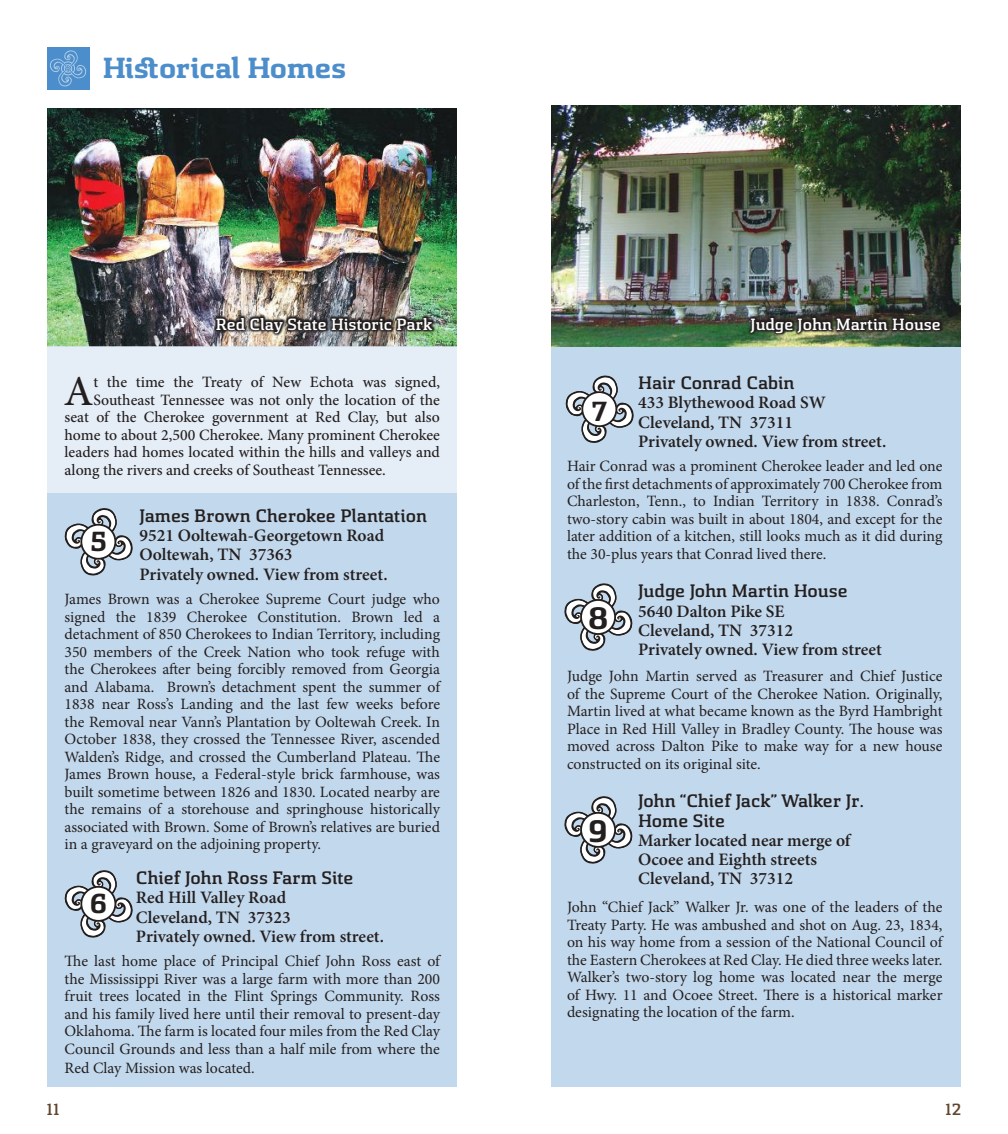
<style>
.page{position:relative;width:1008px;height:1134px;background:#fff}
.page>*{position:absolute;margin:0;border:0;box-sizing:border-box;transform-origin:0 0}
.t1{font:500 42.7px "Minion Pro";color:#241f1f}
.t2{font:700 30.28px "Chatype";color:#241f1f}
.t3{font:700 28.18px "Chatype";letter-spacing:-.005em;color:#4c8ecb}
.t4{font:700 26.78px "Chatype";color:#241f1f}
.t5{font:600 17.5px/19.2px "Minion Pro";color:#241f1f}
.t6{font:500 17.5px/19.2px "Chatype";letter-spacing:-.005em;color:#241f1f}
.t7{font:15.75px/17.5px "Minion Pro";color:#241f1f;text-align:justify}
.t8{font:500 15.75px "Minion Pro";letter-spacing:-.005em;color:#241f1f}
.t9{font:500 15.75px "Chatype";letter-spacing:-.005em;color:#fff}
.t10{font:500 15.75px "Chatype";color:#61462d}
</style>
<div class="page">
<img style="left:47px;top:108px;width:410px;height:238px">
<div style="left:47px;top:346px;width:410px;height:741px;background:#c2d8ed"></div>
<div style="left:36px;top:346px;width:432px;height:147px;background:#e5eef7"></div>
<div style="left:551px;top:346px;width:410px;height:741px;background:#c2d8ed"></div>
<div style="left:47px;top:47px;width:42px;height:42px;background:#4c8ecb"></div>
<img style="left:551px;top:106px;width:410px;height:240px">
<svg style="left:50px;top:50px;width:37px;height:37px"></svg>
<svg style="left:64px;top:508px;width:69px;height:68px"></svg>
<div style="left:81px;top:525px;width:34px;height:34px;background:#fff;border-radius:50%"></div>
<div style="left:80px;top:524px;width:36px;height:36px;border:2px solid #241f1f;border-radius:50%"></div>
<svg style="left:64px;top:870px;width:69px;height:68px"></svg>
<div style="left:81px;top:887px;width:34px;height:34px;background:#fff;border-radius:50%"></div>
<div style="left:80px;top:886px;width:36px;height:36px;border:2px solid #241f1f;border-radius:50%"></div>
<svg style="left:565px;top:375px;width:69px;height:68px"></svg>
<div style="left:582px;top:392px;width:34px;height:34px;background:#fff;border-radius:50%"></div>
<div style="left:581px;top:391px;width:36px;height:36px;border:2px solid #241f1f;border-radius:50%"></div>
<svg style="left:564px;top:583px;width:69px;height:68px"></svg>
<div style="left:581px;top:600px;width:34px;height:34px;background:#fff;border-radius:50%"></div>
<div style="left:580px;top:599px;width:36px;height:36px;border:2px solid #241f1f;border-radius:50%"></div>
<svg style="left:564px;top:796px;width:69px;height:68px"></svg>
<div style="left:581px;top:813px;width:34px;height:34px;background:#fff;border-radius:50%"></div>
<div style="left:580px;top:812px;width:36px;height:36px;border:2px solid #241f1f;border-radius:50%"></div>
<img style="left:213px;top:315px;width:223px;height:21px">
<svg style="left:747px;top:315px;width:197px;height:21px"></svg>
<h3 class="t3" style="left:103px;top:51px;width:245px">Historical Homes</h3>
<p class="t9" style="left:216px;top:315px;width:218px">Red Clay State Historic Park</p>
<p class="t9" style="left:751px;top:315px;width:192px">Judge John Martin House</p>
<h1 class="t1" style="left:64px;top:362px;width:31px">A</h1>
<p class="t8" style="left:93px;top:371px;width:348px">t the time the Treaty of New Echota was signed,</p>
<p class="t8" style="left:93px;top:389px;width:348px">Southeast Tennessee was not only the location of the</p>
<p class="t8" style="left:65px;top:406px;width:377px">seat of the Cherokee government at Red Clay, but also</p>
<p class="t8" style="left:65px;top:424px;width:377px">home to about 2,500 Cherokee. Many prominent Cherokee</p>
<p class="t8" style="left:65px;top:441px;width:377px">leaders had homes located within the hills and valleys and</p>
<p class="t8" style="left:65px;top:459px;width:323px">along the rivers and creeks of Southeast Tennessee.</p>
<p class="t6" style="left:140px;top:506px;width:289px">James Brown Cherokee Plantation</p>
<p class="t5" style="left:140px;top:526px;width:250px">9521 Ooltewah-Georgetown Road<br>Ooltewah, TN 37363<br>Privately owned. View from street.</p>
<p class="t7" style="left:65px;top:590px;width:377px">James Brown was a Cherokee Supreme Court judge who signed the 1839 Cherokee Constitution. Brown led a detachment of 850 Cherokees to Indian Territory, including 350 members of the Creek Nation who took refuge with the Cherokees after being forcibly removed from Georgia and Alabama. Brown’s detachment spent the summer of 1838 near Ross’s Landing and the last few weeks before the Removal near Vann’s Plantation by Ooltewah Creek. In October 1838, they crossed the Tennessee River, ascended Walden’s Ridge, and crossed the Cumberland Plateau. The James Brown house, a Federal-style brick farmhouse, was built sometime between 1826 and 1830. Located nearby are the remains of a storehouse and springhouse historically associated with Brown. Some of Brown’s relatives are buried in a graveyard on the adjoining property.</p>
<p class="t6" style="left:136px;top:869px;width:219px">Chief John Ross Farm Site</p>
<p class="t5" style="left:136px;top:888px;width:250px">Red Hill Valley Road<br>Cleveland, TN 37323<br>Privately owned. View from street.</p>
<p class="t7" style="left:65px;top:953px;width:377px">The last home place of Principal Chief John Ross east of the Mississippi River was a large farm with more than 200 fruit trees located in the Flint Springs Community. Ross and his family lived here until their removal to present-day Oklahoma. The farm is located four miles from the Red Clay Council Grounds and less than a half mile from where the</p>
<p class="t7" style="left:65px;top:1059px;width:192px">Red Clay Mission was located.</p>
<h3 class="t4" style="left:90px;top:526px;width:19px">5</h3>
<h3 class="t4" style="left:90px;top:888px;width:19px">6</h3>
<p class="t6" style="left:638px;top:374px;width:158px">Hair Conrad Cabin</p>
<p class="t5" style="left:638px;top:393px;width:250px">433 Blythewood Road SW<br>Cleveland, TN 37311<br>Privately owned. View from street.</p>
<p class="t7" style="left:567px;top:458px;width:377px">Hair Conrad was a prominent Cherokee leader and led one of the first detachments of approximately 700 Cherokee from Charleston, Tenn., to Indian Territory in 1838. Conrad’s two-story cabin was built in about 1804, and except for the later addition of a kitchen, still looks much as it did during the 30-plus years that Conrad lived there.</p>
<p class="t6" style="left:638px;top:582px;width:211px">Judge John Martin House</p>
<p class="t5" style="left:638px;top:601px;width:245px">5640 Dalton Pike SE<br>Cleveland, TN 37312<br>Privately owned. View from street</p>
<p class="t7" style="left:567px;top:668px;width:377px">Judge John Martin served as Treasurer and Chief Justice of the Supreme Court of the Cherokee Nation. Originally, Martin lived at what became known as the Byrd Hambright Place in Red Hill Valley in Bradley County. The house was moved across Dalton Pike to make way for a new house constructed on its original site.</p>
<p class="t6" style="left:638px;top:792px;width:227px">John “Chief Jack” Walker Jr.<br>Home Site</p>
<p class="t5" style="left:638px;top:831px;width:214px">Marker located near merge of<br>Ocoee and Eighth streets<br>Cleveland, TN 37312</p>
<p class="t7" style="left:567px;top:899px;width:377px">John “Chief Jack” Walker Jr. was one of the leaders of the Treaty Party. He was ambushed and shot on Aug. 23, 1834, on his way home from a session of the National Council of the Eastern Cherokees at Red Clay. He died three weeks later.<br>Walker’s two-story log home was located near the merge of Hwy. 11 and Ocoee Street. There is a historical marker designating the location of the farm.</p>
<h3 class="t4" style="left:592px;top:395px;width:16px">7</h3>
<h2 class="t2" style="left:587px;top:600px;width:23px">8</h2>
<h2 class="t2" style="left:588px;top:813px;width:21px">9</h2>
<p class="t10" style="left:47px;top:1100px;width:14px">11</p>
<p class="t10" style="left:945px;top:1100px;width:18px">12</p>
</div>
